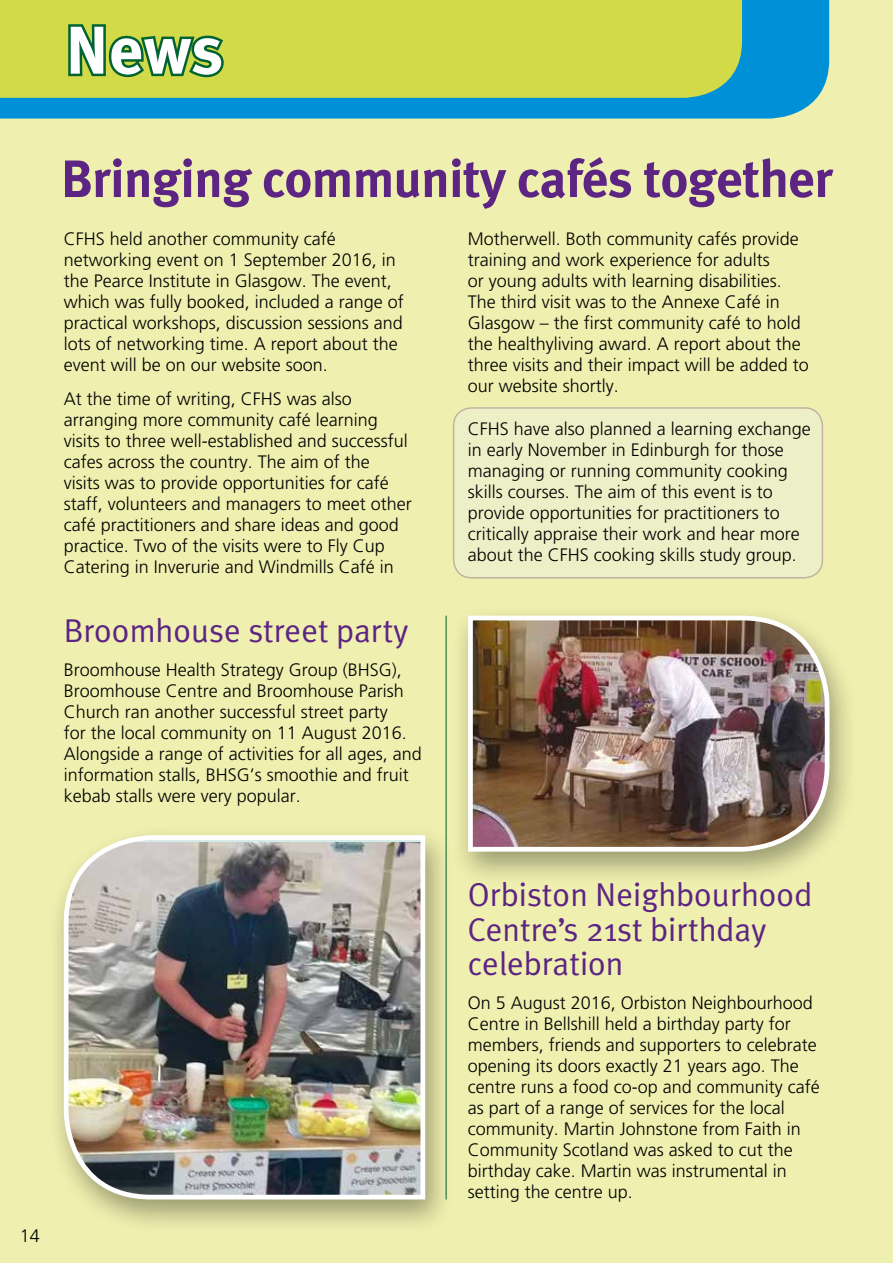
<style>
.page{position:relative;width:893px;height:1263px;background:#efefaf}
.page>*{position:absolute;margin:0;border:0;box-sizing:border-box;transform-origin:0 0}
.t1{font:700 67.5px "Meta Plus";color:#fff}
.A_head{font:700 52.5px "Meta Plus";letter-spacing:-.01em;color:#5c2483}
.B_head{font:33px/34.5px "Meta Plus Normal";color:#5c2483}
.Body_text{font:300 18px/21px "Frutiger LT Std";color:#000}
</style>
<div class="page">
<div style="left:454px;top:408px;width:368px;height:170px;background:#edf0c6;border-radius:18px"></div>
<div style="left:453px;top:407px;width:370px;height:171px;border:2px solid #5c2483;border-radius:18px"></div>
<hr style="left:892px;top:0;width:1px;height:863px;background:#85c6ee">
<div style="left:0;top:0;width:829px;height:119px;background:#0090d7"></div>
<div style="left:0;top:0;width:742px;height:98px;background:#d3da47"></div>
<svg style="left:66px;top:0;width:160px;height:119px;background:#81b35b"></svg>
<hr style="left:446px;top:616px;width:1px;height:583px;background:#006331">
<div style="left:47px;top:825px;width:406px;height:409px;background:#000;opacity:.35"></div>
<img style="left:61px;top:833px;width:367px;height:369px">
<div style="left:451px;top:605px;width:407px;height:281px;background:#000;opacity:.35"></div>
<img style="left:466px;top:613px;width:366px;height:241px">
<p class="t1" style="left:65px;top:11px;width:160px">News</p>
<h1 class="A_head" style="left:61px;top:148px;width:774px">Bringing community cafés together</h1>
<p class="Body_text" style="left:64px;top:229px;width:342px">CFHS held another community café networking event on 1 September 2016, in the Pearce Institute in Glasgow. The event, which was fully booked, included a range of practical workshops, discussion sessions and lots of networking time. A report about the event will be on our website soon.</p>
<p class="Body_text" style="left:64px;top:389px;width:350px">At the time of writing, CFHS was also arranging more community café learning visits to three well-established and successful cafes across the country. The aim of the<br>visits was to provide opportunities for café staff, volunteers and managers to meet other café practitioners and share ideas and good practice. Two of the visits were to Fly Cup Catering in Inverurie and Windmills Café in</p>
<p class="Body_text" style="left:468px;top:229px;width:343px">Motherwell. Both community cafés provide training and work experience for adults<br>or young adults with learning disabilities.<br>The third visit was to the Annexe Café in Glasgow – the first community café to hold the healthyliving award. A report about the three visits and their impact will be added to our website shortly.</p>
<p class="Body_text" style="left:468px;top:418px;width:345px">CFHS have also planned a learning exchange in early November in Edinburgh for those managing or running community cooking skills courses. The aim of this event is to provide opportunities for practitioners to critically appraise their work and hear more about the CFHS cooking skills study group.</p>
<h2 class="B_head" style="left:64px;top:613px;width:346px">Broomhouse street party</h2>
<p class="Body_text" style="left:64px;top:659px;width:360px">Broomhouse Health Strategy Group (BHSG), Broomhouse Centre and Broomhouse Parish Church ran another successful street party<br>for the local community on 11 August 2016.<br>Alongside a range of activities for all ages, and information stalls, BHSG’s smoothie and fruit kebab stalls were very popular.</p>
<p class="Body_text" style="left:20px;top:1225px;width:22px">14</p>
<h2 class="B_head" style="left:468px;top:877px;width:346px">Orbiston Neighbourhood<br>Centre’s 21st birthday celebration</h2>
<p class="Body_text" style="left:468px;top:993px;width:354px">On 5 August 2016, Orbiston Neighbourhood Centre in Bellshill held a birthday party for members, friends and supporters to celebrate opening its doors exactly 21 years ago. The centre runs a food co-op and community café as part of a range of services for the local community. Martin Johnstone from Faith in Community Scotland was asked to cut the birthday cake. Martin was instrumental in setting the centre up.</p>
</div>
